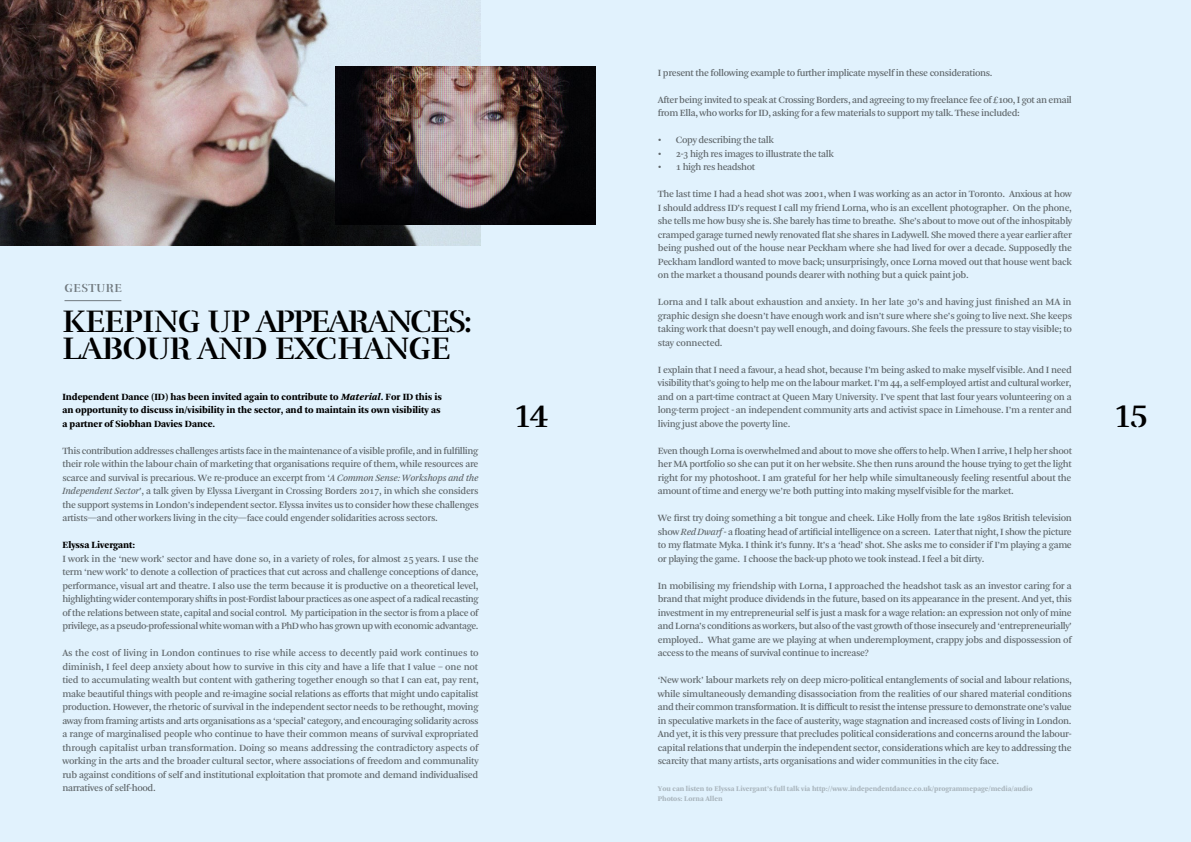
<style>
.page{position:relative;width:1191px;height:842px;background:#e1f2fd}
.page>*{position:absolute;margin:0;border:0;box-sizing:border-box;transform-origin:0 0}
.t1{font:32px/27px "Rufina Stencil Alt 02 Bold";letter-spacing:-.02em;color:#000}
.t2{font:12px "Rufina Stencil Alt 01 Bold";letter-spacing:.04em;color:#000}
.t3{font:10px/13.5px "Arnhem";letter-spacing:-.04em;color:#6d6d6c;text-align:justify}
.t4{font:900 10px/13.5px "Arnhem";letter-spacing:-.005em;color:#000}
.t5{font:900 7.5px/9.5px "Arnhem";letter-spacing:-.005em;color:#c1c0c0}
.s1{font-style:italic}
</style>
<div class="page">
<img style="left:0;top:0;width:480px;height:245px">
<img style="left:336px;top:66px;width:259px;height:158px">
<hr style="left:64px;top:300px;width:57px;height:1px;background:#000">
<p class="t2" style="left:64px;top:281px;width:59px">GESTURE</p>
<h1 class="t1" style="left:62px;top:308px;width:411px">KEEPING UP APPEARANCES:<br>LABOUR AND EXCHANGE</h1>
<p class="t4" style="left:62px;top:390px;width:381px">Independent Dance (ID) has been invited again to contribute to <span class="s1">Material</span>. For ID this is an opportunity to discuss in/visibility in the sector, and to maintain its own visibility as a partner of Siobhan Davies Dance.</p>
<p class="t3" style="left:62px;top:444px;width:418px">This contribution addresses challenges artists face in the maintenance of a visible profile, and in fulfilling their role within the labour chain of marketing that organisations require of them, while resources are scarce and survival is precarious. We re-produce an excerpt from ‘<span class="s1">A Common Sense: Workshops and the Independent Sector</span>’, a talk given by Elyssa Livergant in Crossing Borders 2017, in which she considers the support systems in London’s independent sector. Elyssa invites us to consider how these challenges artists—and other workers living in the city—face could engender solidarities across sectors.</p>
<p class="t4" style="left:62px;top:539px;width:74px">Elyssa Livergant:</p>
<p class="t3" style="left:62px;top:552px;width:418px">I work in the ‘new work’ sector and have done so, in a variety of roles, for almost 25 years. I use the term ‘new work’ to denote a collection of practices that cut across and challenge conceptions of dance, performance, visual art and theatre. I also use the term because it is productive on a theoretical level, highlighting wider contemporary shifts in post-Fordist labour practices as one aspect of a radical recasting of the relations between state, capital and social control. My participation in the sector is from a place of privilege, as a pseudo-professional white woman with a PhD who has grown up with economic advantage.</p>
<p class="t3" style="left:62px;top:647px;width:418px">As the cost of living in London continues to rise while access to decently paid work continues to diminish, I feel deep anxiety about how to survive in this city and have a life that I value – one not tied to accumulating wealth but content with gathering together enough so that I can eat, pay rent, make beautiful things with people and re-imagine social relations as efforts that might undo capitalist production. However, the rhetoric of survival in the independent sector needs to be rethought, moving away from framing artists and arts organisations as a ‘special’ category, and encouraging solidarity across a range of marginalised people who continue to have their common means of survival expropriated through capitalist urban transformation. Doing so means addressing the contradictory aspects of working in the arts and the broader cultural sector, where associations of freedom and communality rub against conditions of self and institutional exploitation that promote and demand individualised narratives of self-hood.</p>
<p class="t3" style="left:658px;top:66px;width:336px">I present the following example to further implicate myself in these considerations.</p>
<p class="t3" style="left:658px;top:93px;width:415px">After being invited to speak at Crossing Borders, and agreeing to my freelance fee of £100, I got an email from Ella, who works for ID, asking for a few materials to support my talk. These included:</p>
<p class="t3" style="left:658px;top:134px;width:117px">• Copy describing the talk</p>
<p class="t3" style="left:658px;top:147px;width:178px">• 2-3 high res images to illustrate the talk</p>
<p class="t3" style="left:658px;top:161px;width:99px">• 1 high res headshot</p>
<p class="t3" style="left:658px;top:188px;width:416px">The last time I had a head shot was 2001, when I was working as an actor in Toronto. Anxious at how I should address ID’s request I call my friend Lorna, who is an excellent photographer. On the phone, she tells me how busy she is. She barely has time to breathe. She’s about to move out of the inhospitably cramped garage turned newly renovated flat she shares in Ladywell. She moved there a year earlier after being pushed out of the house near Peckham where she had lived for over a decade. Supposedly the Peckham landlord wanted to move back; unsurprisingly, once Lorna moved out that house went back on the market a thousand pounds dearer with nothing but a quick paint job.</p>
<p class="t3" style="left:658px;top:296px;width:416px">Lorna and I talk about exhaustion and anxiety. In her late 30’s and having just finished an MA in graphic design she doesn’t have enough work and isn’t sure where she’s going to live next. She keeps taking work that doesn’t pay well enough, and doing favours. She feels the pressure to stay visible; to stay connected.</p>
<p class="t3" style="left:658px;top:363px;width:415px">I explain that I need a favour, a head shot, because I’m being asked to make myself visible. And I need visibility that’s going to help me on the labour market. I’m 44, a self-employed artist and cultural worker, and on a part-time contract at Queen Mary University. I’ve spent that last four years volunteering on a long-term project - an independent community arts and activist space in Limehouse. I’m a renter and living just above the poverty line.</p>
<p class="t3" style="left:658px;top:444px;width:416px">Even though Lorna is overwhelmed and about to move she offers to help. When I arrive, I help her shoot her MA portfolio so she can put it on her website. She then runs around the house trying to get the light right for my photoshoot. I am grateful for her help while simultaneously feeling resentful about the amount of time and energy we’re both putting into making myself visible for the market.</p>
<p class="t3" style="left:658px;top:512px;width:415px">We first try doing something a bit tongue and cheek. Like Holly from the late 1980s British television show <span class="s1">Red Dwarf</span> - a floating head of artificial intelligence on a screen. Later that night, I show the picture to my flatmate Myka. I think it’s funny. It’s a ‘head’ shot. She asks me to consider if I’m playing a game or playing the game. I choose the back-up photo we took instead. I feel a bit dirty.</p>
<p class="t3" style="left:658px;top:579px;width:415px">In mobilising my friendship with Lorna, I approached the headshot task as an investor caring for a brand that might produce dividends in the future, based on its appearance in the present. And yet, this investment in my entrepreneurial self is just a mask for a wage relation: an expression not only of mine and Lorna’s conditions as workers, but also of the vast growth of those insecurely and ‘entrepreneurially’ employed.. What game are we playing at when underemployment, crappy jobs and dispossession of access to the means of survival continue to increase?</p>
<p class="t3" style="left:658px;top:674px;width:415px">‘New work’ labour markets rely on deep micro-political entanglements of social and labour relations, while simultaneously demanding disassociation from the realities of our shared material conditions and their common transformation. It is difficult to resist the intense pressure to demonstrate one’s value in speculative markets in the face of austerity, wage stagnation and increased costs of living in London.<br>And yet, it is this very pressure that precludes political considerations and concerns around the labour&shy;capital relations that underpin the independent sector, considerations which are key to addressing the scarcity that many artists, arts organisations and wider communities in the city face.</p>
<p class="t5" style="left:658px;top:784px;width:376px">You can listen to Elyssa Livergant’s full talk via http://www.independentdance.co.uk/programmepage/media/audio<br>Photos: Lorna Allen</p>
<h1 class="t1" style="left:515px;top:403px;width:35px">14</h1>
<h1 class="t1" style="left:1115px;top:403px;width:34px">15</h1>
</div>
